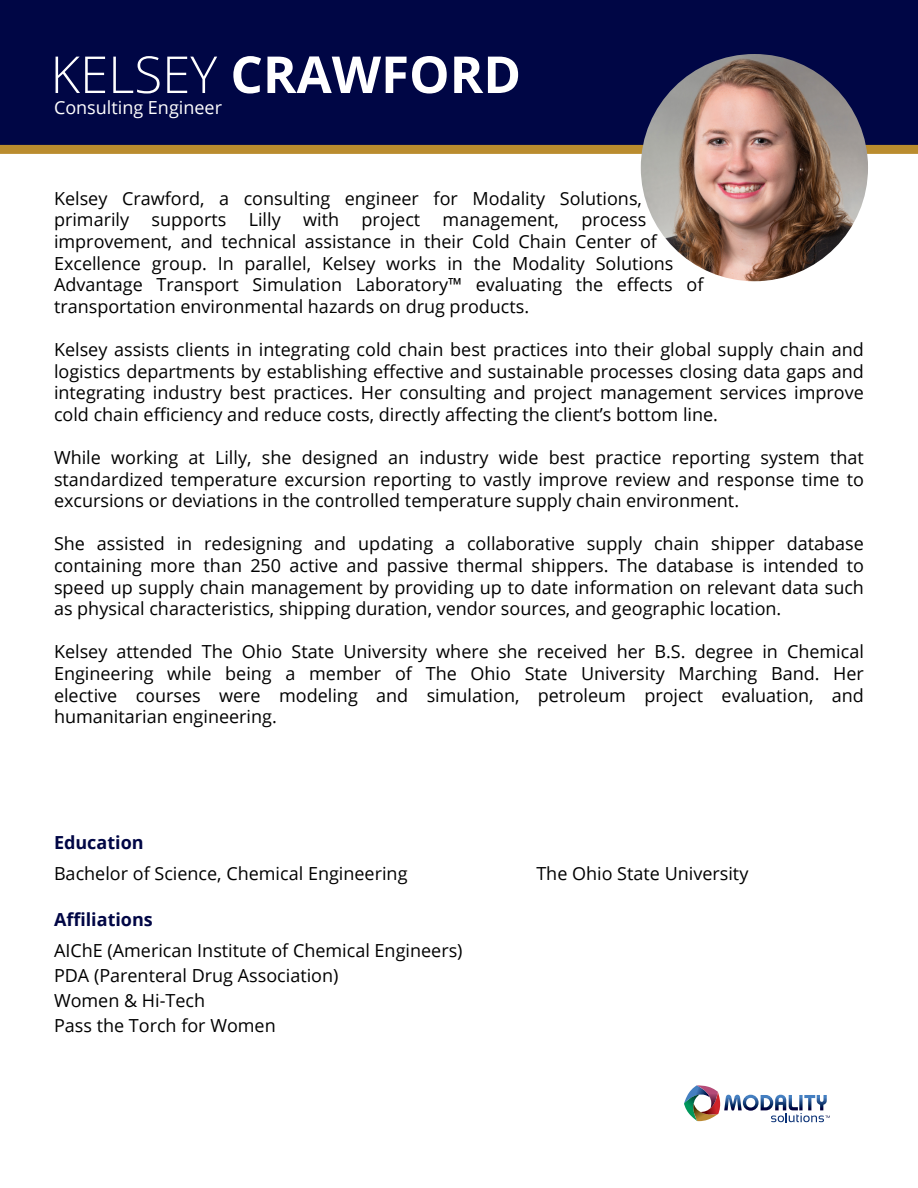
<style>
.page{position:relative;width:918px;height:1188px;background:#fff}
.page>*{position:absolute;margin:0;border:0;box-sizing:border-box;transform-origin:0 0}
.t1{font:700 51px "Open Sans";color:#fff}
.t2{font:18px/21.6px "Open Sans";color:#000;text-align:justify}
.t3{font:700 18px "Open Sans";color:#000645}
.t4{font:18px "Open Sans";color:#fff}
.s1{font-weight:300}
</style>
<div class="page">
<div style="left:0;top:0;width:918px;height:154px;background:#000645"></div>
<img style="left:684px;top:1085px;width:146px;height:37px">
<img style="left:641px;top:54px;width:227px;height:227px;border-radius:114px">
<h1 class="t1" style="left:50px;top:39px;width:472px"><span class="s1">KELSEY</span> CRAWFORD</h1>
<p class="t4" style="left:54px;top:95px;width:170px">Consulting Engineer</p>
<p class="t2" style="left:54px;top:187px;width:651px;text-align:left">Kelsey Crawford, a consulting engineer for Modality Solutions, primarily supports Lilly with project management, process improvement, and technical assistance in their Cold Chain Center of Excellence group. In parallel, Kelsey works in the Modality Solutions Advantage Transport Simulation Laboratory™ evaluating the effects of transportation environmental hazards on drug products.</p>
<p class="t2" style="left:54px;top:338px;width:812px">Kelsey assists clients in integrating cold chain best practices into their global supply chain and logistics departments by establishing effective and sustainable processes closing data gaps and integrating industry best practices. Her consulting and project management services improve cold chain efficiency and reduce costs, directly affecting the client’s bottom line.</p>
<p class="t2" style="left:54px;top:446px;width:812px">While working at Lilly, she designed an industry wide best practice reporting system that standardized temperature excursion reporting to vastly improve review and response time to excursions or deviations in the controlled temperature supply chain environment.</p>
<p class="t2" style="left:54px;top:533px;width:812px">She assisted in redesigning and updating a collaborative supply chain shipper database containing more than 250 active and passive thermal shippers. The database is intended to speed up supply chain management by providing up to date information on relevant data such as physical characteristics, shipping duration, vendor sources, and geographic location.</p>
<p class="t2" style="left:54px;top:641px;width:812px">Kelsey attended The Ohio State University where she received her B.S. degree in Chemical Engineering while being a member of The Ohio State University Marching Band. Her elective courses were modeling and simulation, petroleum project evaluation, and humanitarian engineering.</p>
<p class="t3" style="left:54px;top:830px;width:91px">Education</p>
<p class="t2" style="left:54px;top:862px;width:355px">Bachelor of Science, Chemical Engineering</p>
<p class="t2" style="left:536px;top:862px;width:214px">The Ohio State University</p>
<p class="t3" style="left:54px;top:907px;width:100px">Affiliations</p>
<p class="t2" style="left:54px;top:939px;width:410px">AIChE (American Institute of Chemical Engineers)</p>
<p class="t2" style="left:54px;top:962px;width:286px;line-height:25.2px;text-align:left">PDA (Parenteral Drug Association)<br>Women &amp; Hi-Tech<br>Pass the Torch for Women</p>
</div>
